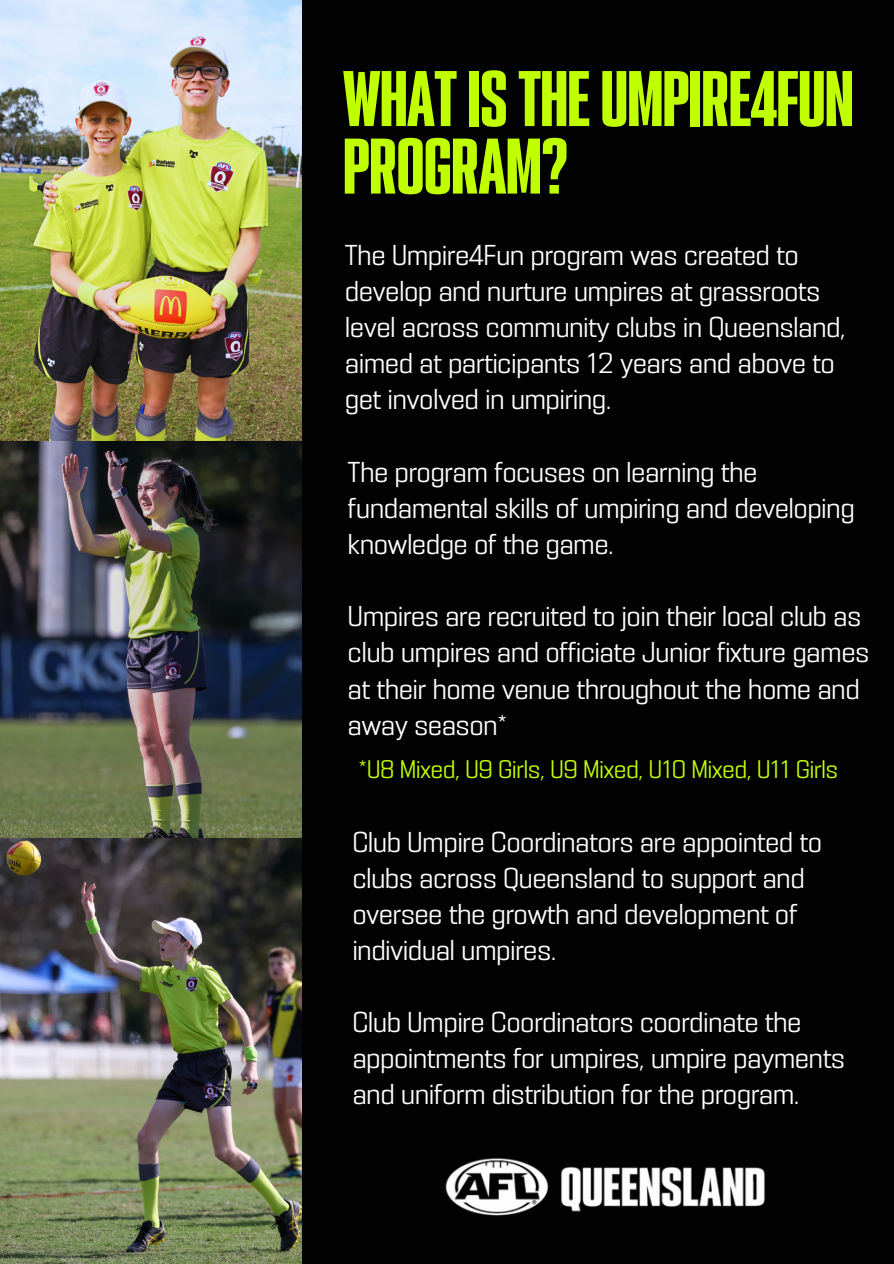
<style>
.page{position:relative;width:894px;height:1264px;background:#fff}
.page>*{position:absolute;margin:0;border:0;box-sizing:border-box;transform-origin:0 0}
.t1{font:70.5px/67.5px "PODIUM Sharp 2.10";color:#c0ff00}
.t2{font:25.8px/36px "PODIUM Sharp 5.6";color:#fff}
.t3{font:22.8px "PODIUM Sharp 5.6";color:#c0ff00}
</style>
<div class="page">
<img style="left:0;top:441px;width:302px;height:397px">
<img style="left:0;top:838px;width:302px;height:425px">
<img style="left:0;top:0;width:302px;height:441px">
<div style="left:302px;top:0;width:591px;height:1263px;background:#030202"></div>
<img style="left:445px;top:1158px;width:321px;height:58px">
<h2 class="t1" style="left:343px;top:64px;width:511px">WHAT IS THE UMPIRE4FUN<br>PROGRAM?</h2>
<h2 class="t2" style="left:345px;top:236px;width:501px">The Umpire4Fun program was created to develop and nurture umpires at grassroots level across community clubs in Queensland, aimed at participants 12 years and above to get involved in umpiring.</h2>
<p class="t2" style="left:348px;top:454px;width:508px">The program focuses on learning the fundamental skills of umpiring and developing knowledge of the game.</p>
<h2 class="t2" style="left:348px;top:598px;width:522px">Umpires are recruited to join their local club as club umpires and officiate Junior fixture games at their home venue throughout the home and away season*</h2>
<h2 class="t3" style="left:358px;top:755px;width:481px">*U8 Mixed, U9 Girls, U9 Mixed, U10 Mixed, U11 Girls</h2>
<p class="t2" style="left:352px;top:823px;width:470px">Club Umpire Coordinators are appointed to clubs across Queensland to support and oversee the growth and development of individual umpires.</p>
<p class="t2" style="left:352px;top:1003px;width:493px">Club Umpire Coordinators coordinate the appointments for umpires, umpire payments and uniform distribution for the program.</p>
</div>
